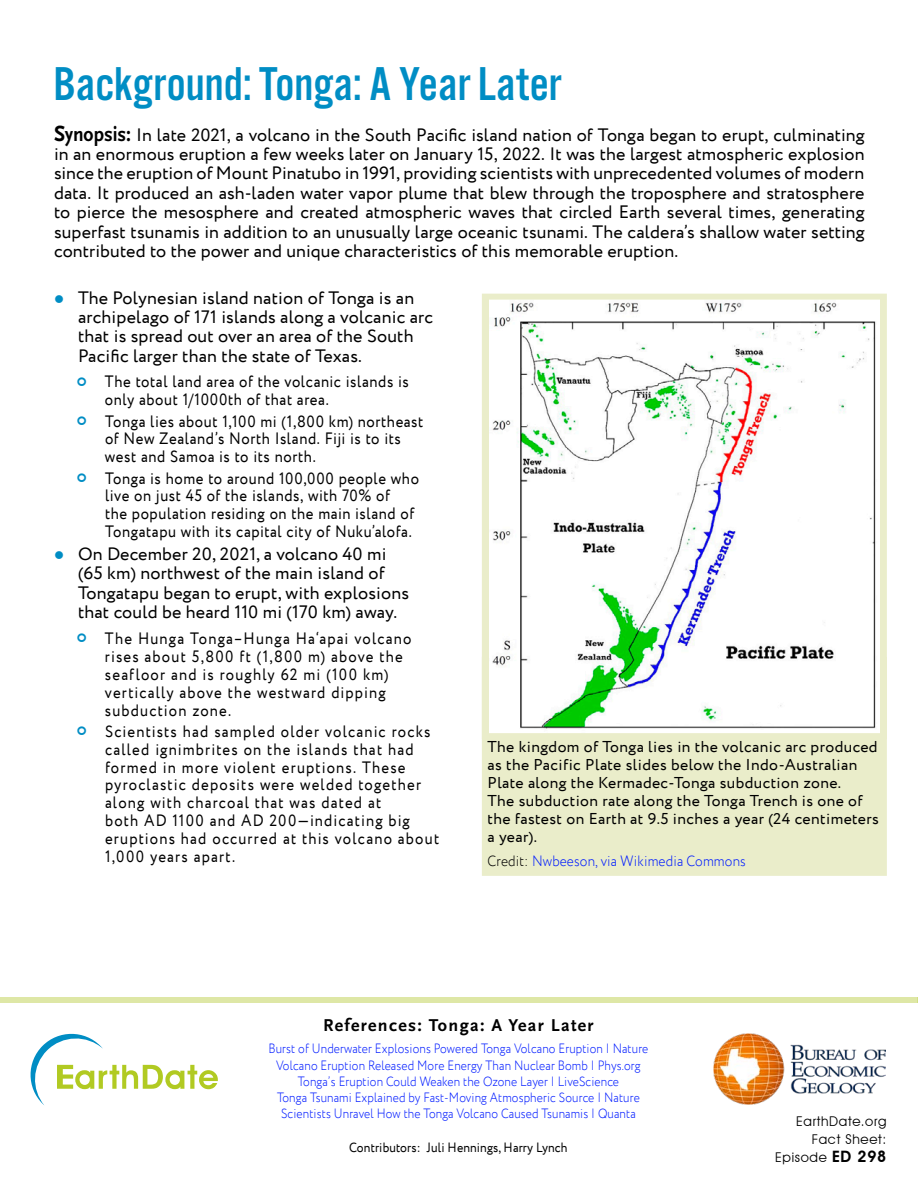
<style>
.page{position:relative;width:918px;height:1188px;background:#fff}
.page>*{position:absolute;margin:0;border:0;box-sizing:border-box;transform-origin:0 0}
.t1{font:49.35px "Alternate Got No 3 D";color:#008dc4}
.t2{font:18px/19.4px "Circe";letter-spacing:.01em;color:#000}
.t3{font:700 18px "Scala Sans Pro";letter-spacing:.075em;color:#000}
.t4{font:16.5px/18px "Circe";letter-spacing:.07em;color:#000;scale:.9 1}
.t5{font:16.5px/18px "Circe";letter-spacing:.04em;color:#000;scale:.9 1}
.t6{font:16.5px/18px "Circe";letter-spacing:.035em;color:#000;scale:.9 1}
.t7{font:15.75px/18px "Circe";letter-spacing:.025em;color:#000}
.t8{font:300 15px "Circe";letter-spacing:.01em;color:#001bff;scale:.9 1}
.t9{font:300 13.5px/16.2px "Circe";letter-spacing:.01em;color:#001bff;text-align:center;scale:.87 1}
.t10{font:13.5px "Circe";letter-spacing:.01em;color:#000;scale:.9 1}
.t11{font:13.5px/18px "Avant Garde IT Cby BT";letter-spacing:.05em;color:#000;text-align:right}
.s1{font-family:"Scala Sans Pro";font-weight:700;font-size:22.95px}
.s2{font-family:"Scala Sans Pro";font-weight:700;font-size:21.3px}
.s3{color:#008dc4}
.s4{color:#000}
.s5{font-weight:600;font-size:15.75px}
</style>
<div class="page">
<div style="left:482px;top:742px;width:405px;height:134px;background:#eaedca"></div>
<svg style="left:481px;top:293px;width:406px;height:449px"></svg>
<img style="left:713px;top:1034px;width:173px;height:71px">
<svg style="left:30px;top:1033px;width:188px;height:72px"></svg>
<div style="left:0;top:998px;width:918px;height:5px;background:#dee7a6"></div>
<h1 class="t1" style="left:53px;top:58px;width:510px">Background: Tonga: A Year Later</h1>
<p class="t2" style="left:54px;top:125px;width:812px;text-align:justify"><span class="s1">S</span><span class="s2">ynopsis:</span> In late 2021, a volcano in the South Pacific island nation of Tonga began to erupt, culminating in an enormous eruption a few weeks later on January 15, 2022. It was the largest atmospheric explosion since the eruption of Mount Pinatubo in 1991, providing scientists with unprecedented volumes of modern data. It produced an ash-laden water vapor plume that blew through the troposphere and stratosphere to pierce the mesosphere and created atmospheric waves that circled Earth several times, generating superfast tsunamis in addition to an unusually large oceanic tsunami. The caldera’s shallow water setting contributed to the power and unique characteristics of this memorable eruption.</p>
<p class="t2" style="left:78px;top:288px;width:357px;text-indent:-24px"><span class="s3">●</span> The Polynesian island nation of Tonga is an archipelago of 171 islands along a volcanic arc that is spread out over an area of the South Pacific larger than the state of Texas.</p>
<p class="t5" style="left:105px;top:373px;width:339px">The total land area of the volcanic islands is only about 1/1000th of that area.</p>
<p class="t5" style="left:105px;top:412px;width:355px">Tonga lies about 1,100 mi (1,800 km) northeast of New Zealand’s North Island. Fiji is to its west and Samoa is to its north.</p>
<p class="t6" style="left:105px;top:469px;width:350px">Tonga is home to around 100,000 people who live on just 45 of the islands, with 70% of<br>the population residing on the main island of Tongatapu with its capital city of Nuku’alofa.</p>
<p class="t2" style="left:78px;top:545px;width:333px;text-indent:-24px"><span class="s3">●</span> On December 20, 2021, a volcano 40 mi (65 km) northwest of the main island of Tongatapu began to erupt, with explosions that could be heard 110 mi (170 km) away.</p>
<p class="t4" style="left:105px;top:630px;width:342px">The Hunga Tonga–Hunga Ha‘apai volcano rises about 5,800 ft (1,800 m) above the seafloor and is roughly 62 mi (100 km) vertically above the westward dipping subduction zone.</p>
<p class="t4" style="left:105px;top:723px;width:373px">Scientists had sampled older volcanic rocks called ignimbrites on the islands that had formed in more violent eruptions. These pyroclastic deposits were welded together along with charcoal that was dated at<br>both AD 1100 and AD 200—indicating big eruptions had occurred at this volcano about 1,000 years apart.</p>
<p class="t7" style="left:488px;top:738px;width:393px">The kingdom of Tonga lies in the volcanic arc produced as the Pacific Plate slides below the Indo-Australian Plate along the Kermadec-Tonga subduction zone.<br>The subduction rate along the Tonga Trench is one of the fastest on Earth at 9.5 inches a year (24 centimeters a year).</p>
<p class="t8" style="left:488px;top:851px;width:288px"><span class="s4">Credit:</span> Nwbeeson, via Wikimedia Commons</p>
<p class="t3" style="left:323px;top:1014px;width:272px">References: Tonga: A Year Later</p>
<p class="t9" style="left:268px;top:1041px;width:438px">Burst of Underwater Explosions Powered Tonga Volcano Eruption | Nature Volcano Eruption Released More Energy Than Nuclear Bomb | Phys.org Tonga’s Eruption Could Weaken the Ozone Layer | LiveScience<br>Tonga Tsunami Explained by Fast-Moving Atmospheric Source | Nature Scientists Unravel How the Tonga Volcano Caused Tsunamis | Quanta</p>
<p class="t10" style="left:349px;top:1139px;width:244px">Contributors: Juli Hennings, Harry Lynch</p>
<p class="t11" style="left:775px;top:1113px;width:113px">EarthDate.org<br>Fact Sheet:<br>Episode <span class="s5">ED 298</span></p>
</div>
